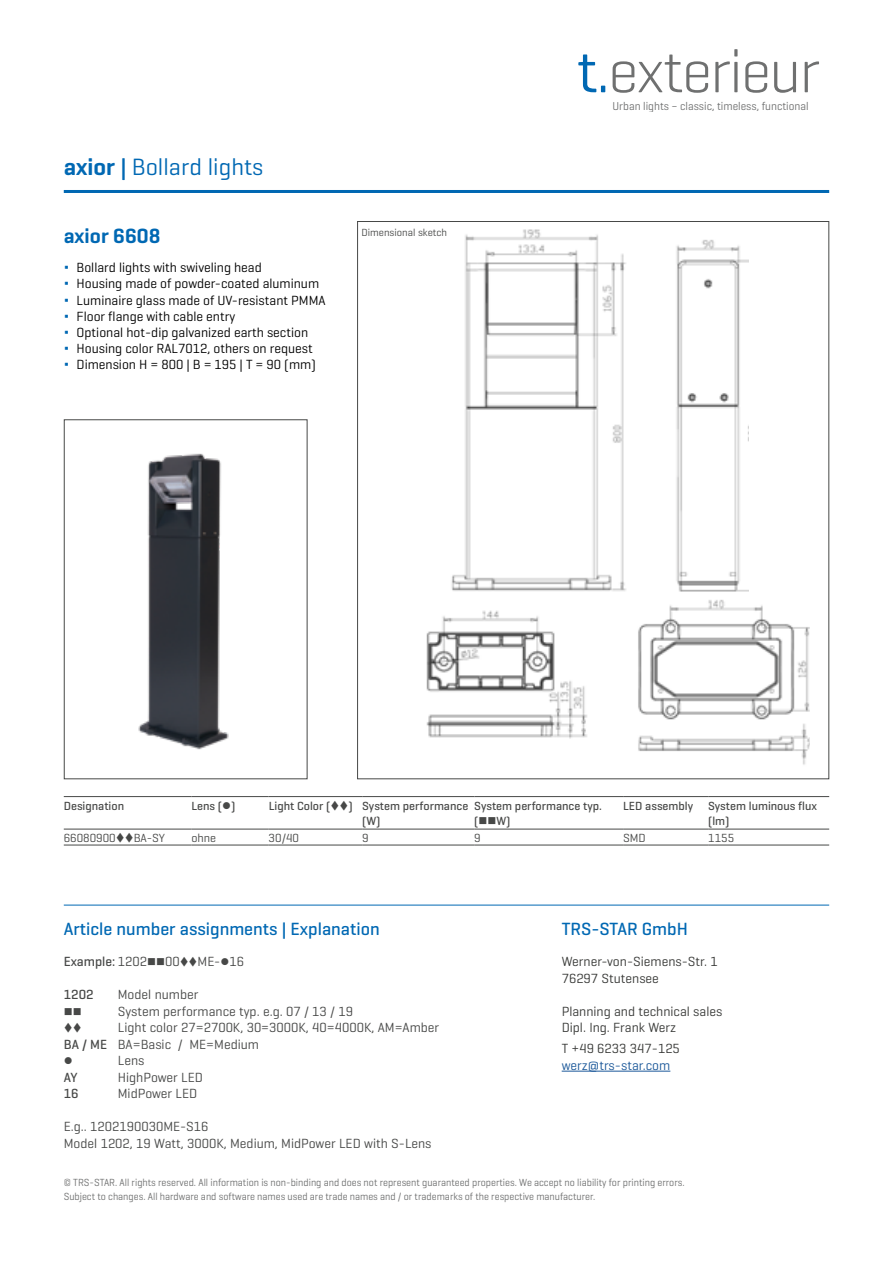
<style>
.page{position:relative;width:893px;height:1263px;background:#fff}
.page>*{position:absolute;margin:0;border:0;box-sizing:border-box;transform-origin:0 0}
.t1{font:300 61.65px "Geogrotesque";letter-spacing:-.03em;color:#6f7070}
.t2{font:24px "Geogrotesque";color:#0068b3}
.t3{font:600 21px "Geogrotesque";color:#0068b3}
.t4{font:500 18px "Geogrotesque";color:#0068b3}
.t5{font:13.5px/16.5px "Geogrotesque";color:#474847}
.t6{font:13.5px/16.2px "Geogrotesque";color:#000}
.t7{font:13.5px/16.5px "Geogrotesque";color:#383937}
.t8{font:13.5px "Geogrotesque";color:#1b5899}
.t9{font:500 13.5px "Geogrotesque";color:#474847}
.t10{font:500 12px/15px "Geogrotesque";color:#474847}
.t11{font:12px "Geogrotesque";color:#474847}
.t12{font:12px "Wingdings";color:#474847}
.t13{font:11.55px "Geogrotesque";color:#6f7070}
.t14{font:10.5px/13.5px "Geogrotesque";color:#6f7070;scale:.95 1}
.t15{font:10.5px "Geogrotesque";color:#474847}
.s1{font-weight:600}
.s2{font-weight:500}
.s3{font-weight:300;font-size:15px;color:#0068b3}
.s4{font-weight:400;color:#0068b3}
</style>
<div class="page">
<hr style="left:64px;top:190px;width:765px;height:3px;background:#0068b3">
<hr style="left:64px;top:905px;width:765px;height:1px;background:#0068b3">
<img style="left:138px;top:453px;width:91px;height:297px">
<div style="left:64px;top:419px;width:243px;height:360px;border:1px solid #474847"></div>
<div style="left:357px;top:221px;width:472px;height:558px;background:#fff;border:1px solid #474847"></div>
<img style="left:451px;top:229px;width:298px;height:363px">
<img style="left:426px;top:600px;width:384px;height:165px">
<hr style="left:562px;top:1071px;width:108px;height:1px;background:#1b5899">
<hr style="left:64px;top:845px;width:127px;height:1px;background:#474847">
<hr style="left:191px;top:845px;width:78px;height:1px;background:#474847">
<hr style="left:269px;top:845px;width:93px;height:1px;background:#474847">
<hr style="left:362px;top:845px;width:112px;height:1px;background:#474847">
<hr style="left:474px;top:845px;width:149px;height:1px;background:#474847">
<hr style="left:623px;top:845px;width:85px;height:1px;background:#474847">
<hr style="left:708px;top:845px;width:121px;height:1px;background:#474847">
<hr style="left:64px;top:796px;width:127px;height:1px;background:#474847">
<hr style="left:191px;top:796px;width:78px;height:1px;background:#474847">
<hr style="left:269px;top:796px;width:93px;height:1px;background:#474847">
<hr style="left:362px;top:796px;width:112px;height:1px;background:#474847">
<hr style="left:474px;top:796px;width:149px;height:1px;background:#474847">
<hr style="left:623px;top:796px;width:85px;height:1px;background:#474847">
<hr style="left:708px;top:796px;width:121px;height:1px;background:#474847">
<hr style="left:64px;top:829px;width:127px;height:1px;background:#474847">
<hr style="left:191px;top:829px;width:78px;height:1px;background:#474847">
<hr style="left:269px;top:829px;width:93px;height:1px;background:#474847">
<hr style="left:362px;top:829px;width:112px;height:1px;background:#474847">
<hr style="left:474px;top:829px;width:149px;height:1px;background:#474847">
<hr style="left:623px;top:829px;width:85px;height:1px;background:#474847">
<hr style="left:708px;top:829px;width:121px;height:1px;background:#474847">
<h2 class="t2" style="left:64px;top:152px;width:201px"><span class="s1">axior</span> <span class="s2">|</span> Bollard lights</h2>
<h3 class="t3" style="left:64px;top:223px;width:98px">axior 6608</h3>
<p class="t6" style="left:64px;top:259px;width:263px"><span class="s3">Δ</span> Bollard lights with swiveling head<br><span class="s3">Δ</span> Housing made of powder-coated aluminum <span class="s3">Δ</span> Luminaire glass made of UV-resistant PMMA <span class="s3">Δ</span> Floor flange with cable entry<br><span class="s3">Δ</span> Optional hot-dip galvanized earth section<br><span class="s3">Δ</span> Housing color RAL7012, others on request<br><span class="s3">Δ</span> Dimension H = 800 | B = 195 | T = 90 (mm)</p>
<p class="t15" style="left:361px;top:226px;width:87px">Dimensional sketch</p>
<h1 class="t1" style="left:577px;top:33px;width:245px"><span class="s4">t.</span>exterieur</h1>
<p class="t13" style="left:613px;top:99px;width:198px">Urban lights – classic, timeless, functional</p>
<p class="t10" style="left:64px;top:798px;width:62px">Designation</p>
<p class="t10" style="left:191px;top:798px;width:46px">Lens (●)</p>
<p class="t10" style="left:269px;top:798px;width:201px;text-align:center">Light Color (▼▼) System performance (W)</p>
<p class="t10" style="left:474px;top:798px;width:129px">System performance typ. (■■W)</p>
<p class="t10" style="left:623px;top:798px;width:71px">LED assembly</p>
<p class="t10" style="left:708px;top:798px;width:110px">System luminous flux (lm)</p>
<p class="t11" style="left:64px;top:830px;width:103px">66080900▼▼BA-SY</p>
<p class="t11" style="left:191px;top:830px;width:26px">ohne</p>
<p class="t11" style="left:269px;top:830px;width:32px">30/40</p>
<p class="t11" style="left:362px;top:830px;width:8px">9</p>
<p class="t11" style="left:474px;top:830px;width:8px">9</p>
<p class="t11" style="left:623px;top:830px;width:24px">SMD</p>
<p class="t11" style="left:708px;top:830px;width:28px">1155</p>
<h3 class="t4" style="left:64px;top:917px;width:317px">Article number assignments | Explanation</h3>
<p class="t5" style="left:64px;top:953px;width:182px"><span class="s2">Example:</span> 1202■■00▼▼ME-●16</p>
<p class="t9" style="left:64px;top:986px;width:31px">1202</p>
<p class="t5" style="left:118px;top:986px;width:82px">Model number</p>
<p class="t5" style="left:118px;top:1002px;width:237px">System performance typ. e.g. 07 / 13 / 19</p>
<p class="t5" style="left:64px;top:1019px;width:377px;text-indent:54px">Light color 27=2700K, 30=3000K, 40=4000K, AM=Amber<br><span class="s2">BA / ME</span> BA=Basic / ME=Medium</p>
<p class="t12" style="left:64px;top:1054px;width:10px">●</p>
<p class="t5" style="left:118px;top:1052px;width:28px">Lens</p>
<p class="t9" style="left:64px;top:1069px;width:15px">AY</p>
<p class="t5" style="left:118px;top:1068px;width:87px">HighPower LED</p>
<p class="t9" style="left:64px;top:1085px;width:16px">16</p>
<p class="t5" style="left:118px;top:1085px;width:81px">MidPower LED</p>
<p class="t5" style="left:64px;top:1118px;width:369px">E.g.. 1202190030ME-S16<br>Model 1202, 19 Watt, 3000K, Medium, MidPower LED with S-Lens</p>
<h3 class="t4" style="left:562px;top:917px;width:128px">TRS-STAR GmbH</h3>
<p class="t7" style="left:562px;top:953px;width:158px">Werner-von-Siemens-Str. 1<br>76297 Stutensee</p>
<p class="t7" style="left:562px;top:1002px;width:162px">Planning and technical sales<br>Dipl. Ing. Frank Werz</p>
<p class="t7" style="left:562px;top:1040px;width:120px">T +49 6233 347-125</p>
<p class="t8" style="left:562px;top:1057px;width:110px">werz@trs-star.com</p>
<p class="t14" style="left:64px;top:1175px;width:655px">© TRS-STAR. All rights reserved. All information is non-binding and does not represent guaranteed properties. We accept no liability for printing errors.<br>Subject to changes. All hardware and software names used are trade names and / or trademarks of the respective manufacturer.</p>
</div>
